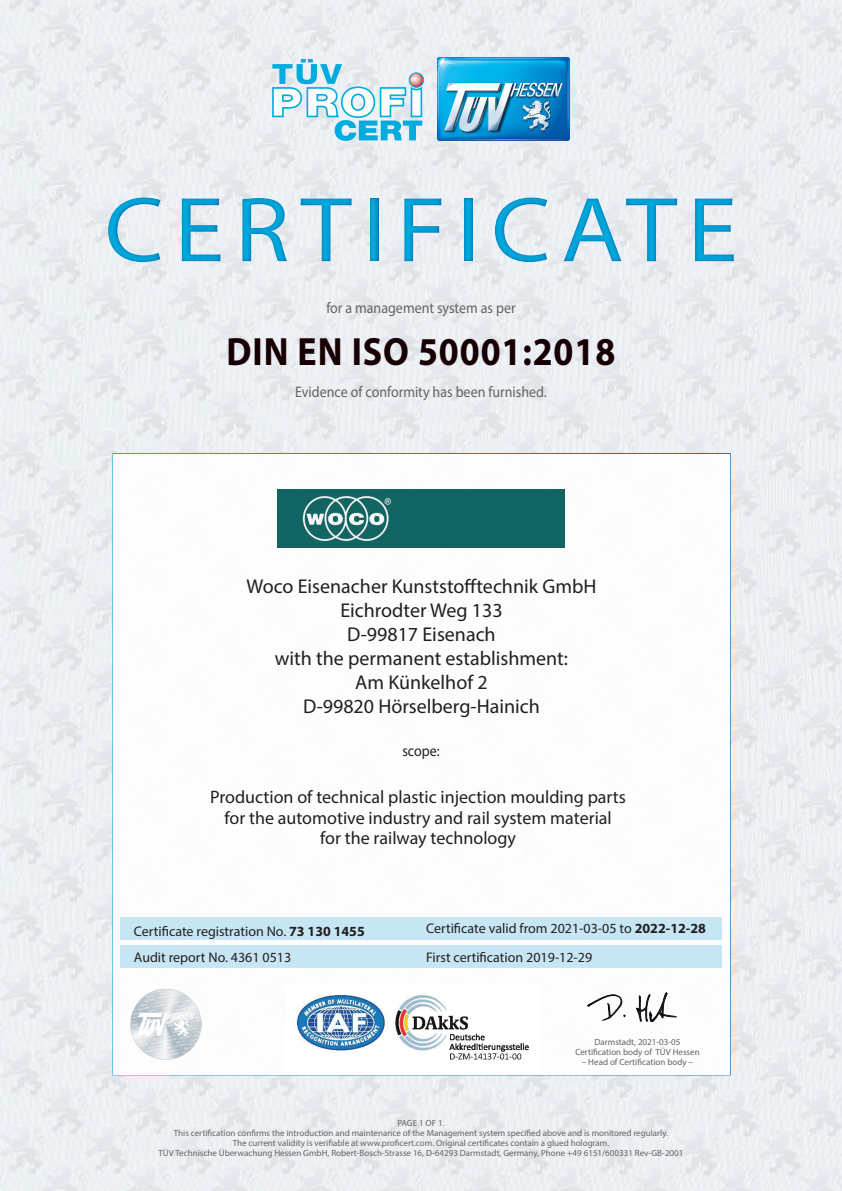
<style>
.page{position:relative;width:842px;height:1191px;background:#fff}
.page>*{position:absolute;margin:0;border:0;box-sizing:border-box;transform-origin:0 0}
.t1{font:93px "Myriad Pro";letter-spacing:.1em;color:#00acdd;scale:1.1 1}
.t2{font:700 39.6px "Myriad Pro";letter-spacing:.025em;color:#170003;scale:.91 1}
.t3{font:20px/24px "Myriad Pro";color:#231f20;text-align:center}
.t4{font:18px/20.4px "Myriad Pro";color:#231f20;text-align:center}
.t5{font:15.4px "Myriad Pro";color:#636366;scale:.91 1}
.t6{font:15.4px "Myriad Pro";color:#231f20;scale:.91 1}
.t7{font:14px/26px "Myriad Pro";color:#231f20}
.t8{font:9px/10px "Myriad Pro";color:#636366;text-align:center}
.s1{font-weight:700}
</style>
<div class="page">
<img style="left:0;top:0;width:842px;height:1191px">
<img style="left:437px;top:57px;width:132px;height:83px">
<svg style="left:272px;top:59px;width:152px;height:82px"></svg>
<div style="left:112px;top:453px;width:619px;height:622px;background:#fff;border:2px solid #fff"></div>
<div style="left:120px;top:945px;width:602px;height:23px;background:#c1e4f4"></div>
<div style="left:121px;top:917px;width:601px;height:22px;background:#c1e4f4"></div>
<img style="left:296px;top:995px;width:233px;height:65px">
<img style="left:749px;top:894px;width:78px;height:55px">
<img style="left:736px;top:784px;width:97px;height:40px">
<img style="left:587px;top:992px;width:91px;height:31px">
<img style="left:738px;top:565px;width:93px;height:35px">
<img style="left:737px;top:468px;width:91px;height:35px">
<img style="left:738px;top:1001px;width:99px;height:53px">
<div style="left:0;top:172px;width:842px;height:114px;background:#006bb6;opacity:.75"></div>
<img style="left:277px;top:490px;width:288px;height:57px">
<img style="left:130px;top:988px;width:71px;height:71px">
<h1 class="t1" style="left:104px;top:173px;width:577px">CERTIFICATE</h1>
<h3 class="t5" style="left:326px;top:298px;width:209px">for a management system as per</h3>
<h2 class="t2" style="left:227px;top:326px;width:429px">DIN EN ISO 50001:2018</h2>
<h3 class="t5" style="left:295px;top:382px;width:278px">Evidence of conformity has been furnished.</h3>
<h3 class="t3" style="left:246px;top:574px;width:352px">Woco Eisenacher Kunststofftechnik GmbH<br>Eichrodter Weg 133<br>D-99817 Eisenach<br>with the permanent establishment:<br>Am Künkelhof 2<br>D-99820 Hörselberg-Hainich</h3>
<h3 class="t6" style="left:402px;top:741px;width:42px">scope:</h3>
<h3 class="t4" style="left:210px;top:787px;width:417px">Production of technical plastic injection moulding parts for the automotive industry and rail system material<br>for the railway technology</h3>
<h3 class="t7" style="left:134px;top:917px;width:232px">Certificate registration No. <span class="s1">73 130 1455<br></span>Audit report No. 4361 0513</h3>
<h3 class="t7" style="left:426px;top:915px;width:281px">Certificate valid from 2021-03-05 to <span class="s1">2022-12-28</span></h3>
<h3 class="t7" style="left:426px;top:943px;width:168px">First certification 2019-12-29</h3>
<p class="t8" style="left:575px;top:1037px;width:126px">Darmstadt, 2021-03-05<br>Certification body of TÜV Hessen</p>
<p class="t8" style="left:582px;top:1057px;width:113px">– Head of Certification body –</p>
<p class="t8" style="left:159px;top:1118px;width:526px">PAGE 1 OF 1.<br>This certification confirms the introduction and maintenance of the Management system specified above and is monitored regularly.<br>The current validity is verifiable at www.proficert.com. Original certificates contain a glued hologram.<br>TÜV Technische Überwachung Hessen GmbH, Robert-Bosch-Strasse 16, D-64293 Darmstadt, Germany, Phone +49 6151/600331 Rev-GB-2001</p>
</div>
